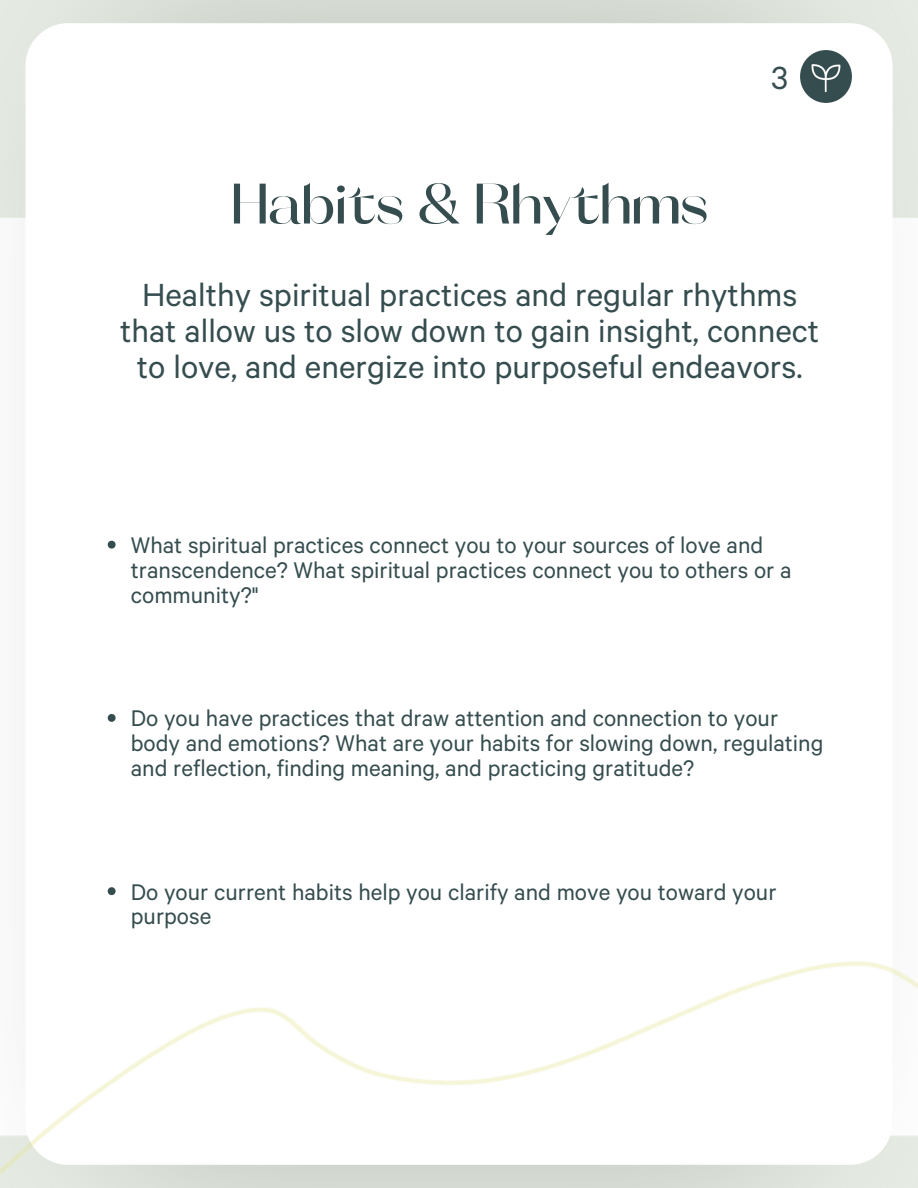
<style>
.page{position:relative;width:918px;height:1188px;background:#fff}
.page>*{position:absolute;margin:0;border:0;box-sizing:border-box;transform-origin:0 0}
.t1{font:500 57px "Orelo Standard";color:#364d4f}
.t2{font:36px/36px "Calibre";color:#364d4f;text-align:center}
.t3{font:25.5px/24.8px "Calibre";color:#364d4f}
</style>
<div class="page">
<img style="left:0;top:886px;width:918px;height:302px">
<svg style="left:108px;top:541px;width:8px;height:8px"></svg>
<svg style="left:108px;top:714px;width:8px;height:8px"></svg>
<svg style="left:108px;top:887px;width:8px;height:8px"></svg>
<img style="left:800px;top:50px;width:52px;height:52px">
<h1 class="t1" style="left:231px;top:172px;width:478px">Habits &amp; Rhythms</h1>
<h2 class="t2" style="left:771px;top:58px;width:18px">3</h2>
<h2 class="t2" style="left:120px;top:276px;width:701px">Healthy spiritual practices and regular rhythms that allow us to slow down to gain insight, connect to love, and energize into purposeful endeavors.</h2>
<p class="t3" style="left:131px;top:532px;width:662px">What spiritual practices connect you to your sources of love and transcendence? What spiritual practices connect you to others or a community?"</p>
<p class="t3" style="left:131px;top:705px;width:694px">Do you have practices that draw attention and connection to your body and emotions? What are your habits for slowing down, regulating and reflection, finding meaning, and practicing gratitude?</p>
<p class="t3" style="left:131px;top:878px;width:647px">Do your current habits help you clarify and move you toward your purpose</p>
</div>
